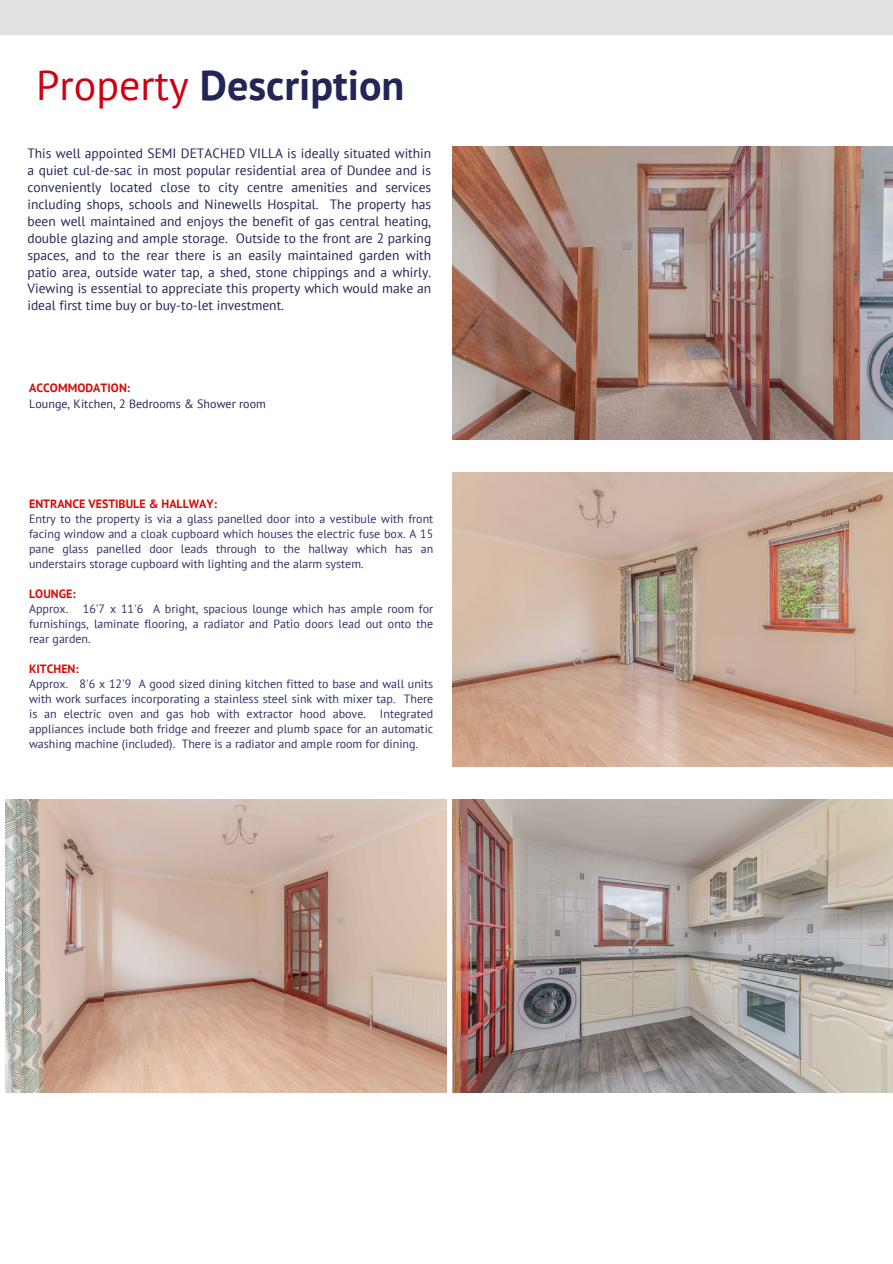
<style>
.page{position:relative;width:893px;height:1264px;background:#fff}
.page>*{position:absolute;margin:0;border:0;box-sizing:border-box;transform-origin:0 0}
.t1{font:700 42px "PT Sans";color:#212657}
.t2{font:13.5px/16.8px "PT Sans";color:#212657;text-align:justify}
.t3{font:12px/15px "PT Sans";color:#2d3269;text-align:justify}
.t4{font:700 12px "PT Sans";color:#d10d09}
.t5{font:12px "PT Sans";letter-spacing:.005em;color:#212657}
.s1{font-weight:400;color:#ce0012}
</style>
<div class="page">
<div style="left:0;top:0;width:892px;height:34px;background:#e1e1e1"></div>
<img style="left:452px;top:473px;width:440px;height:293px">
<img style="left:452px;top:146px;width:440px;height:294px">
<img style="left:6px;top:799px;width:440px;height:293px">
<img style="left:452px;top:799px;width:440px;height:293px">
<p class="t1" style="left:36px;top:57px;width:370px"><span class="s1">Property</span> Description</p>
<p class="t2" style="left:27px;top:145px;width:405px">This well appointed SEMI DETACHED VILLA is ideally situated within a quiet cul-de-sac in most popular residential area of Dundee and is conveniently located close to city centre amenities and services including shops, schools and Ninewells Hospital. The property has been well maintained and enjoys the benefit of gas central heating, double glazing and ample storage. Outside to the front are 2 parking spaces, and to the rear there is an easily maintained garden with patio area, outside water tap, a shed, stone chippings and a whirly.<br>Viewing is essential to appreciate this property which would make an ideal first time buy or buy-to-let investment.</p>
<p class="t4" style="left:29px;top:379px;width:102px">ACCOMMODATION:</p>
<p class="t5" style="left:29px;top:395px;width:238px">Lounge, Kitchen, 2 Bedrooms &amp; Shower room</p>
<p class="t4" style="left:29px;top:495px;width:189px">ENTRANCE VESTIBULE &amp; HALLWAY:</p>
<p class="t3" style="left:29px;top:510px;width:405px">Entry to the property is via a glass panelled door into a vestibule with front facing window and a cloak cupboard which houses the electric fuse box. A 15 pane glass panelled door leads through to the hallway which has an understairs storage cupboard with lighting and the alarm system.</p>
<p class="t4" style="left:29px;top:585px;width:48px">LOUNGE:</p>
<p class="t3" style="left:29px;top:600px;width:405px">Approx. 16'7 x 11'6 A bright, spacious lounge which has ample room for furnishings, laminate flooring, a radiator and Patio doors lead out onto the rear garden.</p>
<p class="t4" style="left:29px;top:660px;width:51px">KITCHEN:</p>
<p class="t3" style="left:29px;top:675px;width:405px">Approx. 8'6 x 12'9 A good sized dining kitchen fitted to base and wall units with work surfaces incorporating a stainless steel sink with mixer tap. There is an electric oven and gas hob with extractor hood above. Integrated appliances include both fridge and freezer and plumb space for an automatic washing machine (included). There is a radiator and ample room for dining.</p>
</div>
